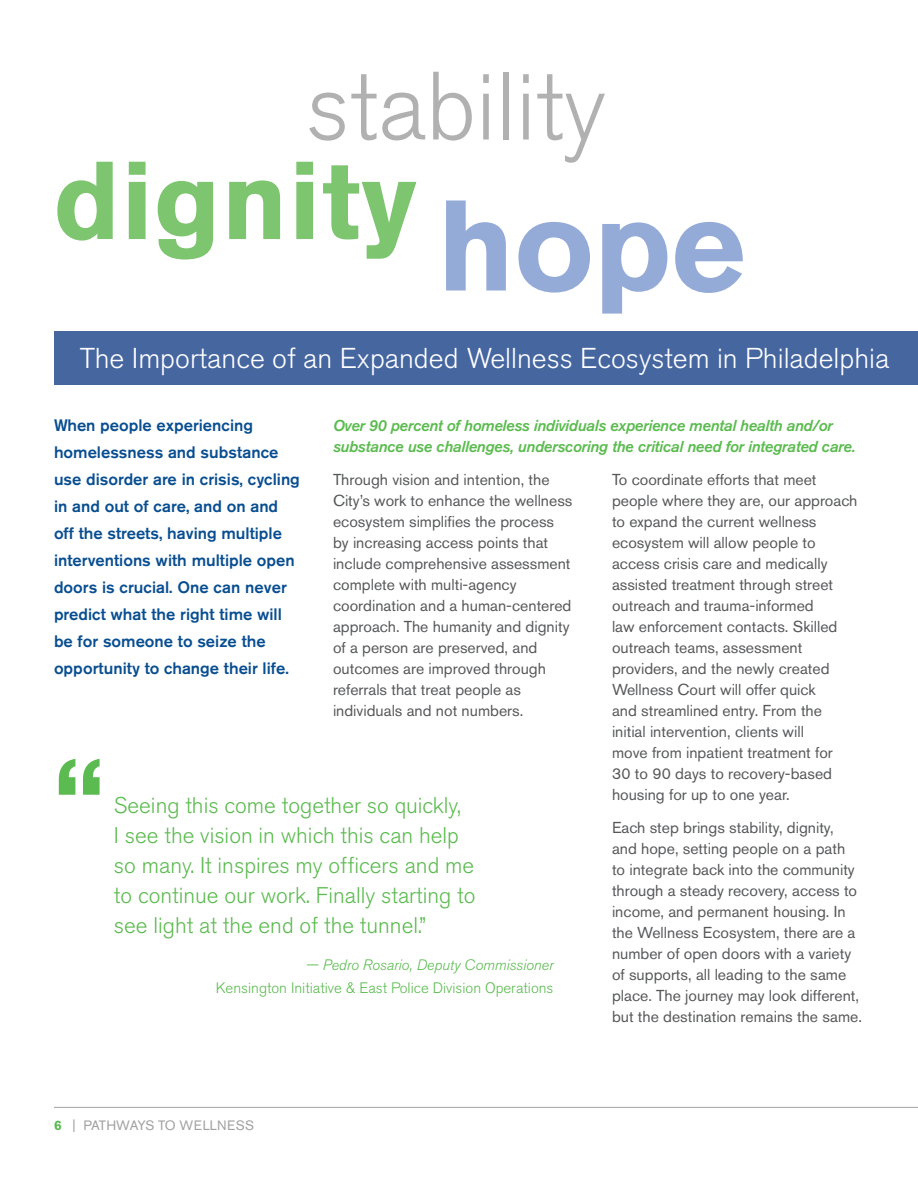
<style>
.page{position:relative;width:918px;height:1188px;background:#fff}
.page>*{position:absolute;margin:0;border:0;box-sizing:border-box;transform-origin:0 0}
.t1{font:700 127.5px "Akzidenz Grotesk Pro";color:#95abd7}
.t2{font:700 109.5px "Akzidenz Grotesk Pro";letter-spacing:.01em;color:#7ec56f}
.t3{font:700 105px "Akzidenz Grotesk Pro";color:#5cbb50}
.t4{font:300 96px "Akzidenz Grotesk Pro";color:#b1b1b1}
.t5{font:300 28.5px "Akzidenz Grotesk Pro";color:#fff}
.t6{font:300 22.5px/30px "Akzidenz Grotesk Pro";color:#5cbb50}
.t7{font:500 16.5px/27px "Akzidenz Grotesk Pro";color:#094e90}
.t8{font:15.75px/21px "Akzidenz Grotesk Pro";color:#57585a}
.t9{font:italic 500 15.75px/21px "Akzidenz Grotesk Pro";letter-spacing:-.02em;color:#5cbb50}
.t10{font:300 15px "Akzidenz Grotesk Pro";color:#5cbb50}
.t11{font:italic 300 15px "Akzidenz Grotesk Pro";color:#5cbb50}
.t12{font:13.5px "Akzidenz Grotesk Pro";letter-spacing:.01em;color:#a3a1a1}
.s1{font-style:normal}
.s2{font-weight:700;color:#5cbb50}
</style>
<div class="page">
<hr style="left:54px;top:1107px;width:864px;height:1px;background:#a3a1a1">
<div style="left:54px;top:331px;width:864px;height:54px;background:#4666a0"></div>
<p class="t4" style="left:306px;top:44px;width:301px">stability</p>
<p class="t2" style="left:54px;top:130px;width:364px">dignity</p>
<p class="t1" style="left:437px;top:163px;width:310px">hope</p>
<p class="t5" style="left:80px;top:340px;width:811px">The Importance of an Expanded Wellness Ecosystem in Philadelphia</p>
<p class="t7" style="left:54px;top:412px;width:247px">When people experiencing homelessness and substance use disorder are in crisis, cycling in and out of care, and on and off the streets, having multiple interventions with multiple open doors is crucial. One can never predict what the right time will be for someone to seize the opportunity to change their life.</p>
<p class="t9" style="left:333px;top:414px;width:524px">Over 90 percent of homeless individuals experience mental health and/or substance use challenges, underscoring the critical need for integrated care.</p>
<p class="t8" style="left:333px;top:469px;width:241px">Through vision and intention, the<br>City’s work to enhance the wellness ecosystem simplifies the process by increasing access points that include comprehensive assessment complete with multi-agency coordination and a human-centered approach. The humanity and dignity of a person are preserved, and outcomes are improved through referrals that treat people as individuals and not numbers.</p>
<p class="t8" style="left:612px;top:469px;width:247px">To coordinate efforts that meet people where they are, our approach to expand the current wellness ecosystem will allow people to access crisis care and medically assisted treatment through street outreach and trauma-informed<br>law enforcement contacts. Skilled outreach teams, assessment providers, and the newly created<br>Wellness Court will offer quick<br>and streamlined entry. From the initial intervention, clients will<br>move from inpatient treatment for<br>30 to 90 days to recovery-based housing for up to one year.</p>
<p class="t8" style="left:612px;top:817px;width:252px">Each step brings stability, dignity, and hope, setting people on a path to integrate back into the community through a steady recovery, access to income, and permanent housing. In the Wellness Ecosystem, there are a number of open doors with a variety of supports, all leading to the same place. The journey may look different, but the destination remains the same.</p>
<p class="t3" style="left:54px;top:729px;width:52px">“</p>
<p class="t6" style="left:114px;top:790px;width:363px">Seeing this come together so quickly,<br>I see the vision in which this can help so many. It inspires my officers and me to continue our work. Finally starting to see light at the end of the tunnel.”</p>
<p class="t11" style="left:306px;top:955px;width:249px"><span class="s1">—</span> Pedro Rosario, Deputy Commissioner</p>
<p class="t10" style="left:216px;top:978px;width:339px">Kensington Initiative &amp; East Police Division Operations</p>
<p class="t12" style="left:54px;top:1117px;width:202px"><span class="s2">6</span> | PATHWAYS TO WELLNESS</p>
</div>
